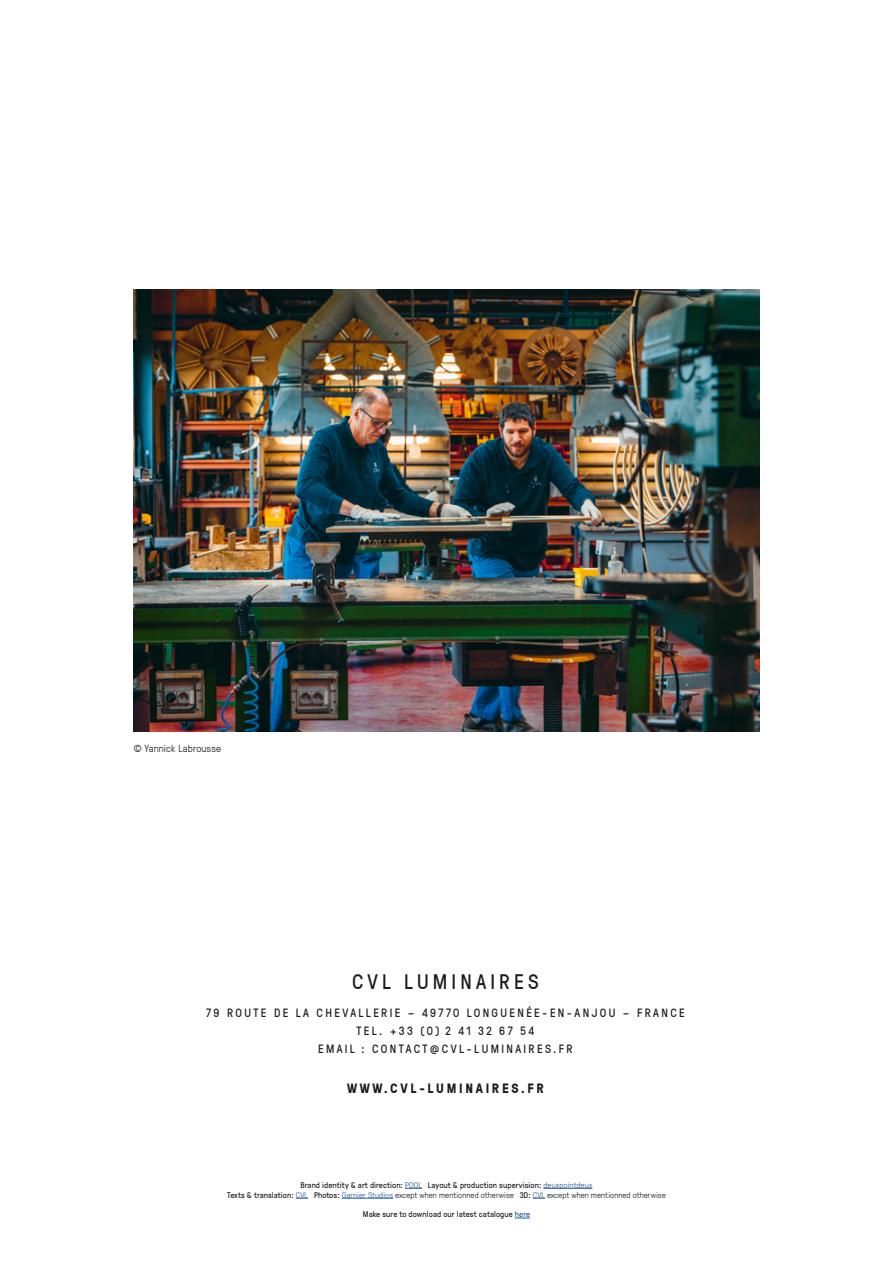
<style>
.page{position:relative;width:893px;height:1263px;background:#fff}
.page>*{position:absolute;margin:0;border:0;box-sizing:border-box;transform-origin:0 0}
.t1{font:21px "GT Pressura";letter-spacing:.2em;color:#1d1d1b}
.t2{font:700 13.5px "GT Pressura";letter-spacing:.2em;color:#1d1d1b}
.t3{font:12px/18px "GT Pressura";letter-spacing:.2em;color:#1d1d1b;text-align:center}
.t4{font:300 10.2px "GT Pressura";letter-spacing:.01em;color:#1d1d1b}
.t5{font:8.25px "GT Pressura";letter-spacing:.01em;color:#1d1d1b}
.t6{font:300 8.25px "GT Pressura";letter-spacing:.01em;color:#1d1d1b}
.s1{font-weight:300;color:#275b9b}
.s2{font-weight:400}
.s3{color:#275b9b}
</style>
<div class="page">
<svg style="left:405px;top:1188px;width:17px;height:1px"></svg>
<hr style="left:543px;top:1188px;width:49px;height:1px;background:#275b9b">
<svg style="left:296px;top:1198px;width:12px;height:1px"></svg>
<hr style="left:342px;top:1198px;width:51px;height:1px;background:#275b9b">
<svg style="left:533px;top:1198px;width:12px;height:1px"></svg>
<svg style="left:515px;top:1218px;width:15px;height:1px"></svg>
<img style="left:134px;top:289px;width:625px;height:442px">
<p class="t4" style="left:134px;top:741px;width:89px">© Yannick Labrousse</p>
<h1 class="t1" style="left:352px;top:966px;width:188px">CVL LUMINAIRES</h1>
<h3 class="t3" style="left:206px;top:1003px;width:480px">79 ROUTE DE LA CHEVALLERIE – 49770 LONGUENÉE-EN-ANJOU – FRANCE<br>TEL. +33 (0) 2 41 32 67 54<br>EMAIL : CONTACT@CVL-LUMINAIRES.FR</h3>
<h2 class="t2" style="left:347px;top:1078px;width:198px">WWW.CVL-LUMINAIRES.FR</h2>
<p class="t5" style="left:301px;top:1179px;width:293px">Brand identity &amp; art direction: <span class="s1">POOL</span> Layout &amp; production supervision: <span class="s1">deuxpointdeux</span></p>
<p class="t6" style="left:227px;top:1189px;width:440px"><span class="s2">Texts &amp; translation:</span> <span class="s3">CVL</span> <span class="s2">Photos:</span> <span class="s3">Garnier Studios</span> except when mentionned otherwise <span class="s2">3D:</span> <span class="s3">CVL</span> except when mentionned otherwise</p>
<p class="t5" style="left:363px;top:1208px;width:169px">Make sure to download our latest catalogue <span class="s3">here</span></p>
</div>
